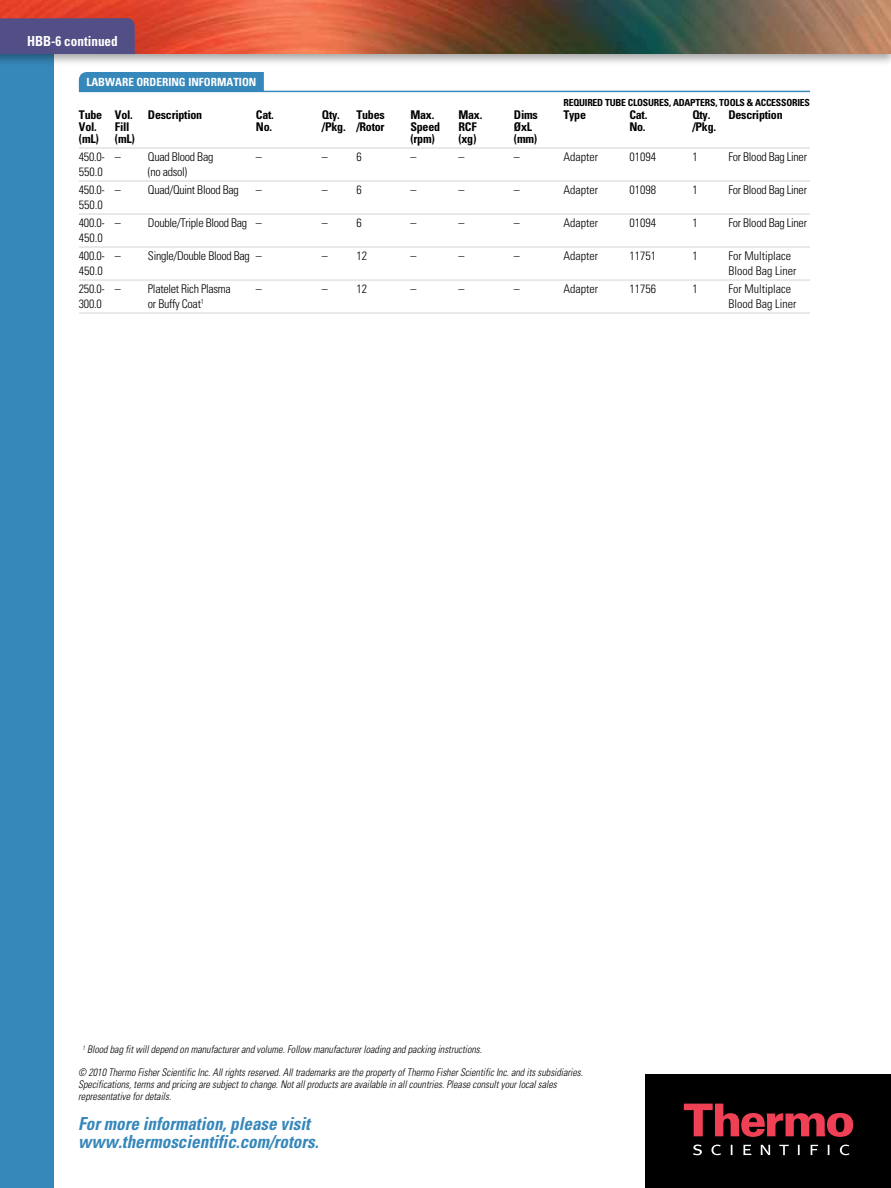
<style>
.page{position:relative;width:891px;height:1188px;background:#fff}
.page>*{position:absolute;margin:0;border:0;box-sizing:border-box;transform-origin:0 0}
.t1{font:italic 700 condensed 18px/18px "Univers";color:#3687ba;scale:.95 1}
.t2{font:700 condensed 13.8px "Univers";color:#fff;scale:.95 1}
.t3{font:300 condensed 12px/18px "Univers";letter-spacing:-.025em;color:#000}
.t4{font:700 condensed 12px "Univers";letter-spacing:-.02em;color:#000}
.t5{font:300 condensed 12px "Univers";color:#000}
.t6{font:700 condensed 11.25px "Univers";color:#fff}
.t7{font:italic 300 condensed 10.5px/12px "Univers";color:#000;scale:.95 1}
.t8{font:700 condensed 9.75px "Univers";letter-spacing:-.02em;color:#000}
</style>
<div class="page">
<div style="left:0;top:0;width:54px;height:1188px;background:#3687ba"></div>
<div style="left:0;top:0;width:891px;height:67px;background:#000;opacity:.35"></div>
<img style="left:0;top:0;width:891px;height:54px">
<div style="left:79px;top:72px;width:185px;height:19px;background:#3687ba"></div>
<div style="left:0;top:18px;width:135px;height:36px;background:#524e86"></div>
<hr style="left:79px;top:91px;width:731px;height:1px;background:#3687ba">
<hr style="left:79px;top:148px;width:731px;height:1px;background:#d1d3d4">
<hr style="left:79px;top:181px;width:731px;height:1px;background:#d1d3d4">
<hr style="left:79px;top:214px;width:731px;height:1px;background:#d1d3d4">
<hr style="left:79px;top:247px;width:731px;height:1px;background:#d1d3d4">
<hr style="left:79px;top:280px;width:731px;height:1px;background:#d1d3d4">
<hr style="left:79px;top:313px;width:731px;height:1px;background:#d1d3d4">
<div style="left:646px;top:1074px;width:245px;height:114px;background:#000"></div>
<svg style="left:684px;top:1104px;width:169px;height:33px"></svg>
<svg style="left:693px;top:1145px;width:157px;height:10px"></svg>
<h2 class="t2" style="left:27px;top:32px;width:97px">HBB-6 continued</h2>
<p class="t6" style="left:86px;top:75px;width:159px">LABWARE ORDERING INFORMATION</p>
<p class="t8" style="left:563px;top:96px;width:248px">REQUIRED TUBE CLOSURES, ADAPTERS, TOO LS &amp; ACCESSORIE S</p>
<p class="t4" style="left:79px;top:108px;width:55px">Tube Vol.</p>
<p class="t4" style="left:148px;top:108px;width:56px">Description</p>
<p class="t4" style="left:256px;top:108px;width:19px">Cat.</p>
<p class="t4" style="left:322px;top:108px;width:19px">Qty.</p>
<p class="t4" style="left:356px;top:108px;width:30px">Tubes</p>
<p class="t4" style="left:410px;top:108px;width:25px">Max.</p>
<p class="t4" style="left:458px;top:108px;width:25px">Max.</p>
<p class="t4" style="left:514px;top:108px;width:25px">Dims</p>
<p class="t4" style="left:563px;top:108px;width:24px">Type</p>
<p class="t4" style="left:629px;top:108px;width:19px">Cat.</p>
<p class="t4" style="left:692px;top:108px;width:19px">Qty.</p>
<p class="t4" style="left:728px;top:108px;width:56px">Description</p>
<p class="t4" style="left:79px;top:120px;width:19px">Vol.</p>
<p class="t4" style="left:115px;top:120px;width:16px">Fill</p>
<p class="t4" style="left:256px;top:120px;width:18px">No.</p>
<p class="t4" style="left:322px;top:120px;width:64px">/Pkg. /Rotor</p>
<p class="t4" style="left:410px;top:120px;width:31px">Speed</p>
<p class="t4" style="left:458px;top:120px;width:20px">RCF</p>
<p class="t4" style="left:514px;top:120px;width:20px">ØxL</p>
<p class="t4" style="left:629px;top:120px;width:18px">No.</p>
<p class="t4" style="left:692px;top:120px;width:25px">/Pkg.</p>
<p class="t4" style="left:79px;top:132px;width:57px">(mL) (mL)</p>
<p class="t4" style="left:410px;top:132px;width:26px">(rpm)</p>
<p class="t4" style="left:458px;top:132px;width:19px">(xg)</p>
<p class="t4" style="left:514px;top:132px;width:25px">(mm)</p>
<p class="t3" style="left:79px;top:148px;width:43px">450.0- –</p>
<p class="t3" style="left:148px;top:148px;width:67px">Quad Blood Bag</p>
<p class="t3" style="left:256px;top:148px;width:7px">–</p>
<p class="t3" style="left:322px;top:148px;width:41px">– 6</p>
<p class="t3" style="left:410px;top:148px;width:7px">–</p>
<p class="t3" style="left:458px;top:148px;width:7px">–</p>
<p class="t3" style="left:514px;top:148px;width:7px">–</p>
<p class="t5" style="left:563px;top:150px;width:36px">Adapter</p>
<p class="t3" style="left:629px;top:148px;width:28px">01094</p>
<p class="t3" style="left:692px;top:148px;width:7px">1</p>
<p class="t3" style="left:728px;top:148px;width:80px">For Blood Bag Liner</p>
<p class="t3" style="left:79px;top:163px;width:25px">550.0</p>
<p class="t3" style="left:148px;top:163px;width:41px">(no adsol)</p>
<p class="t3" style="left:79px;top:181px;width:43px">450.0- –</p>
<p class="t3" style="left:148px;top:181px;width:92px">Quad/Quint Blood Bag</p>
<p class="t3" style="left:256px;top:181px;width:7px">–</p>
<p class="t3" style="left:322px;top:181px;width:41px">– 6</p>
<p class="t3" style="left:410px;top:181px;width:7px">–</p>
<p class="t3" style="left:458px;top:181px;width:7px">–</p>
<p class="t3" style="left:514px;top:181px;width:7px">–</p>
<p class="t5" style="left:563px;top:183px;width:36px">Adapter</p>
<p class="t3" style="left:629px;top:181px;width:28px">01098</p>
<p class="t3" style="left:692px;top:181px;width:7px">1</p>
<p class="t3" style="left:728px;top:181px;width:80px">For Blood Bag Liner</p>
<p class="t3" style="left:79px;top:196px;width:43px">550.0<br>400.0- –</p>
<p class="t3" style="left:148px;top:214px;width:115px">Double/Triple Blood Bag –</p>
<p class="t3" style="left:322px;top:214px;width:41px">– 6</p>
<p class="t3" style="left:410px;top:214px;width:7px">–</p>
<p class="t3" style="left:458px;top:214px;width:7px">–</p>
<p class="t3" style="left:514px;top:214px;width:7px">–</p>
<p class="t5" style="left:563px;top:216px;width:36px">Adapter</p>
<p class="t3" style="left:629px;top:214px;width:28px">01094</p>
<p class="t3" style="left:692px;top:214px;width:7px">1</p>
<p class="t3" style="left:728px;top:214px;width:80px">For Blood Bag Liner</p>
<p class="t3" style="left:79px;top:229px;width:43px">450.0<br>400.0- –</p>
<p class="t3" style="left:148px;top:247px;width:115px">Single/Double Blood Bag –</p>
<p class="t3" style="left:322px;top:247px;width:47px">– 12</p>
<p class="t3" style="left:410px;top:247px;width:7px">–</p>
<p class="t3" style="left:458px;top:247px;width:7px">–</p>
<p class="t3" style="left:514px;top:247px;width:7px">–</p>
<p class="t5" style="left:563px;top:249px;width:36px">Adapter</p>
<p class="t3" style="left:629px;top:247px;width:28px">11751</p>
<p class="t3" style="left:692px;top:247px;width:7px">1</p>
<p class="t5" style="left:728px;top:249px;width:64px">For Multiplace</p>
<p class="t3" style="left:79px;top:262px;width:25px">450.0</p>
<p class="t5" style="left:728px;top:264px;width:69px">Blood Bag Liner</p>
<p class="t3" style="left:79px;top:280px;width:44px">250.0- –</p>
<p class="t3" style="left:148px;top:280px;width:84px">Platelet Rich Plasma</p>
<p class="t3" style="left:256px;top:280px;width:7px">–</p>
<p class="t3" style="left:322px;top:280px;width:47px">– 12</p>
<p class="t3" style="left:410px;top:280px;width:7px">–</p>
<p class="t3" style="left:458px;top:280px;width:7px">–</p>
<p class="t3" style="left:514px;top:280px;width:7px">–</p>
<p class="t5" style="left:563px;top:282px;width:36px">Adapter</p>
<p class="t3" style="left:629px;top:280px;width:28px">11756</p>
<p class="t3" style="left:692px;top:280px;width:7px">1</p>
<p class="t5" style="left:728px;top:282px;width:64px">For Multiplace</p>
<p class="t3" style="left:79px;top:295px;width:24px">300.0</p>
<p class="t3" style="left:148px;top:295px;width:57px">or Buffy Coat<sup>1</sup></p>
<p class="t5" style="left:728px;top:297px;width:69px">Blood Bag Liner</p>
<p class="t7" style="left:82px;top:1044px;width:422px"><sup>1</sup> Blood bag fit will depend on manufacturer and volume. Follow manufacturer loading and packing instructions.</p>
<p class="t7" style="left:78px;top:1066px;width:533px">© 2010 Thermo Fisher Scientific Inc. All rights reserved. All trademarks are the property of Thermo Fisher Scientific Inc. and its subsidiaries.<br>Specifications, terms and pricing are subject to change. Not all products are available in all countries. Please consult your local sales representative for details.</p>
<h1 class="t1" style="left:78px;top:1114px;width:254px">For more information, please visit www.thermoscientific.com/rotors.</h1>
</div>
